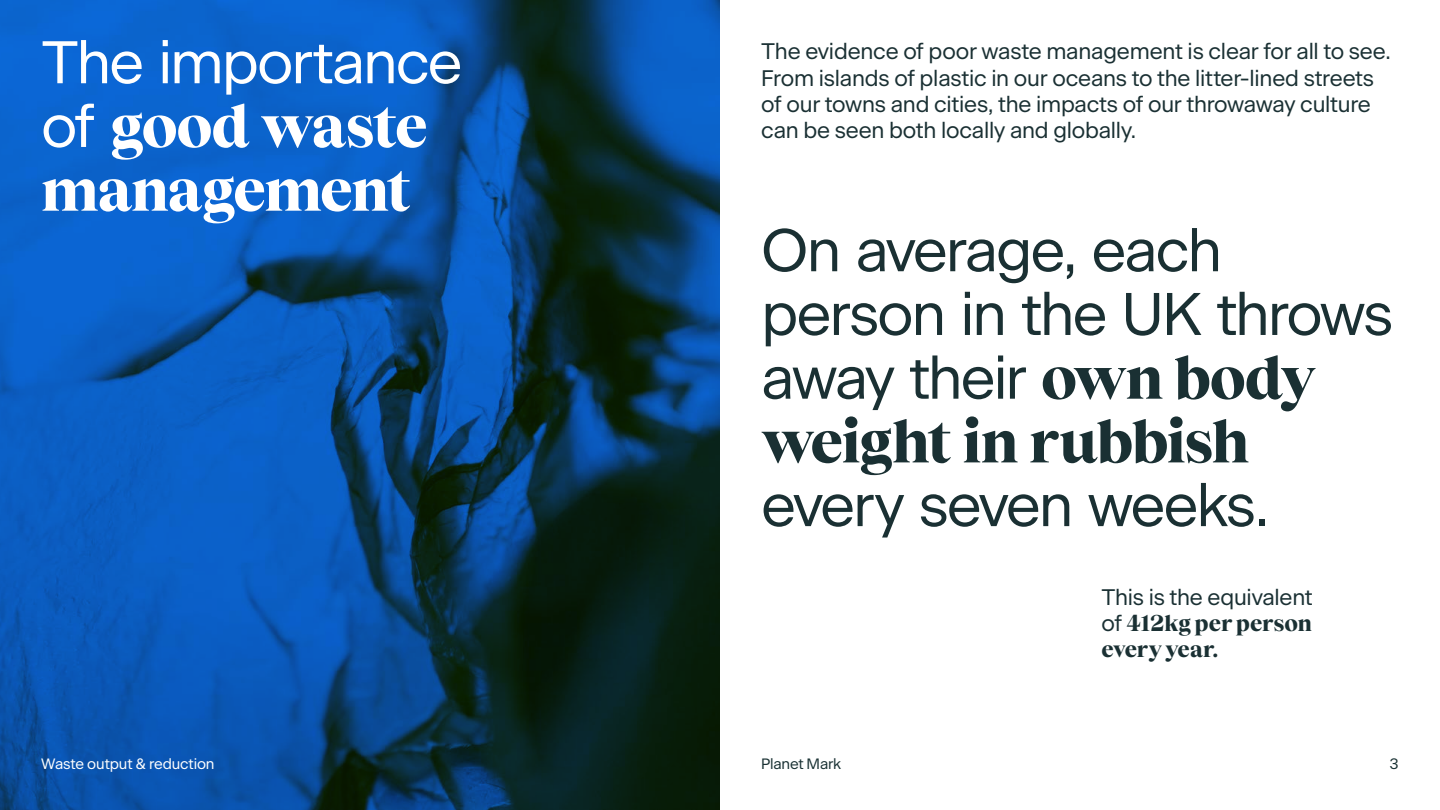
<style>
.page{position:relative;width:1440px;height:810px;background:#fff}
.page>*{position:absolute;margin:0;border:0;box-sizing:border-box;transform-origin:0 0}
.t1{font:60px/63.8px "Beausite Classic Clear";letter-spacing:-.03em;color:#1a3033}
.t2{font:800 60px/63.8px "Tobias";letter-spacing:-.035em;color:#fff}
.t3{font:800 60px "Tobias";letter-spacing:-.035em;color:#1a3033}
.t4{font:60px "Beausite Classic Clear";letter-spacing:-.03em;color:#fff}
.t5{font:22.5px/26.2px "Beausite Classic Clear";letter-spacing:-.01em;color:#1a3033}
.t6{font:800 22.5px/26.2px "Tobias";letter-spacing:-.01em;color:#1a3033}
.t7{font:15px "Beausite Classic Clear";letter-spacing:-.005em;color:#fff}
.t8{font:15px "Beausite Classic Clear";letter-spacing:-.015em;color:#193133}
.s1{font-family:"Beausite Classic Clear";font-weight:400}
.s2{font-family:"Tobias";font-weight:800}
</style>
<div class="page">
<img style="left:0;top:0;width:720px;height:810px">
<h1 class="t4" style="left:41px;top:17px;width:423px">The importance</h1>
<h1 class="t2" style="left:41px;top:89px;width:388px"><span class="s1">of</span> good waste management</h1>
<p class="t5" style="left:761px;top:36px;width:631px">The evidence of poor waste management is clear for all to see.<br>From islands of plastic in our oceans to the litter-lined streets of our towns and cities, the impacts of our throwaway culture can be seen both locally and globally.</p>
<h1 class="t1" style="left:761px;top:213px;width:633px">On average, each person in the UK throws away their <span class="s2">own body</span></h1>
<h1 class="t3" style="left:761px;top:392px;width:490px">weight in rubbish</h1>
<h1 class="t1" style="left:761px;top:468px;width:509px">every seven weeks.</h1>
<p class="t5" style="left:1101px;top:582px;width:213px">This is the equivalent</p>
<p class="t6" style="left:1101px;top:608px;width:212px"><span class="s1">of</span> 412kg per person every year.</p>
<p class="t7" style="left:41px;top:752px;width:175px">Waste output &amp; reduction</p>
<p class="t8" style="left:761px;top:752px;width:82px">Planet Mark</p>
<p class="t8" style="left:1390px;top:752px;width:10px">3</p>
</div>
